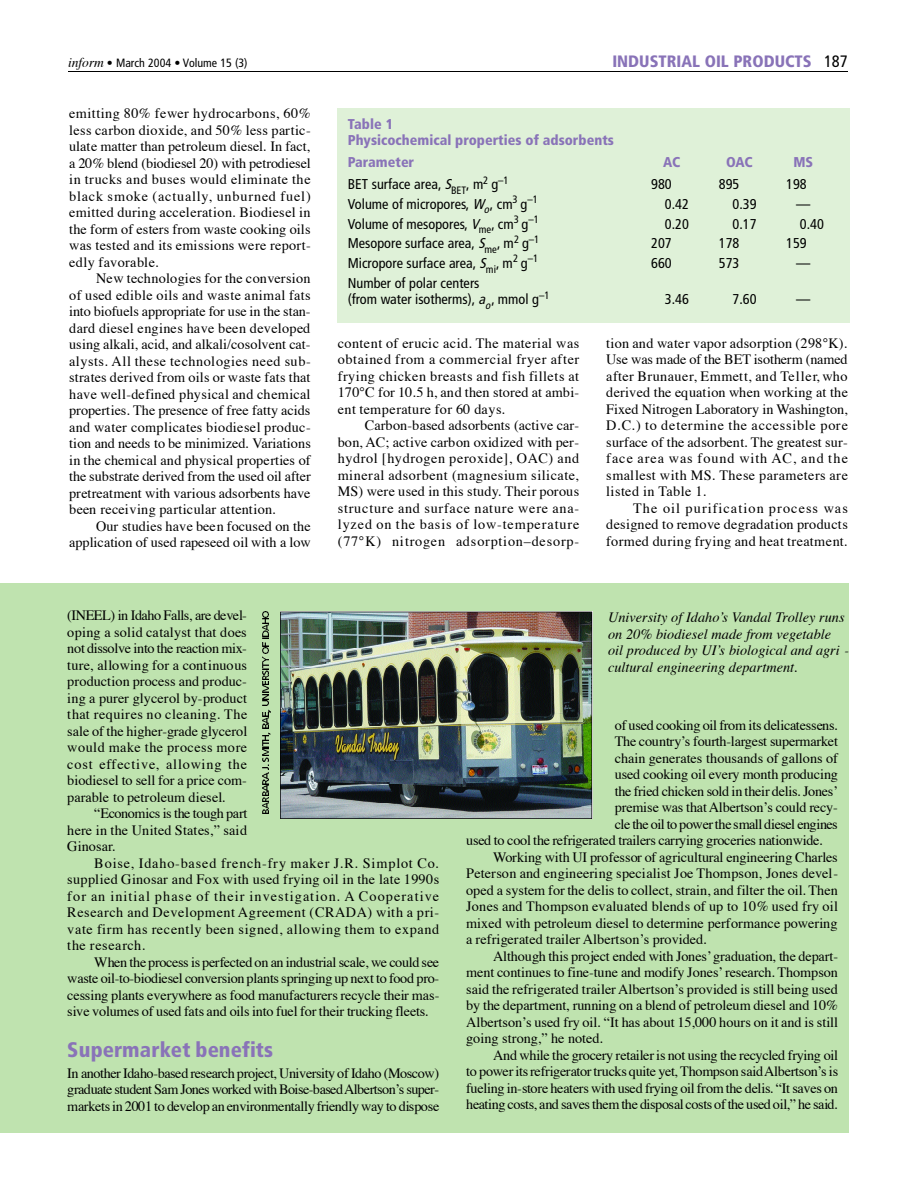
<style>
.page{position:relative;width:918px;height:1188px;background:#fff}
.page>*{position:absolute;margin:0;border:0;box-sizing:border-box;transform-origin:0 0}
.t1{font:900 condensed 21px "Frutiger";color:#8973b8}
.t2{font:900 condensed 16.5px "Frutiger";color:#8973b8}
.t3{font:14.25px/16.5px "Times";color:#000;text-align:justify}
.t4{font:14.25px "Times";letter-spacing:-.02em;color:#000}
.t5{font:condensed 14.25px/16.2px "Frutiger";color:#000}
.t6{font:italic 14.25px/16.5px "Times";color:#000}
.t7{font:14.25px "Times";letter-spacing:-.025em;color:#000}
.t8{font:900 condensed 14.25px/16.5px "Frutiger";color:#8973b8}
.t9{font:condensed 12px "Frutiger";color:#000}
.s1{font-family:"Times";font-style:italic;font-stretch:normal;font-size:13.5px}
.s2{font-weight:400;color:#000}
.s3{font-style:italic}
</style>
<div class="page">
<div style="left:0;top:584px;width:849px;height:549px;background:#bfe3af"></div>
<div style="left:337px;top:108px;width:512px;height:215px;background:#dff1d8"></div>
<img style="left:280px;top:612px;width:312px;height:207px">
<svg style="left:262px;top:611px;width:8px;height:203px"></svg>
<hr style="left:68px;top:71px;width:780px;height:1px;background:#000">
<p class="t9" style="left:68px;top:58px;width:181px"><span class="s1">inform</span> • March 2004 • Volume 15 (3)</p>
<p class="t2" style="left:612px;top:54px;width:237px">INDUSTRIAL OIL PRODUCTS <span class="s2">187</span></p>
<p class="t3" style="left:69px;top:106px;width:243px">emitting 80% fewer hydrocarbons, 60% less carbon dioxide, and 50% less partic&shy;ulate matter than petroleum diesel. In fact, a 20% blend (biodiesel 20) with petrodiesel in trucks and buses would eliminate the black smoke (actually, unburned fuel) emitted during acceleration. Biodiesel in the form of esters from waste cooking oils was tested and its emissions were report&shy;edly favorable.</p>
<p class="t3" style="left:69px;top:271px;width:243px;text-indent:27px">New technologies for the conversion of used edible oils and waste animal fats into biofuels appropriate for use in the stan&shy;dard diesel engines have been developed using alkali, acid, and alkali/cosolvent cat&shy;alysts. All these technologies need sub&shy;strates derived from oils or waste fats that have well-defined physical and chemical properties. The presence of free fatty acids and water complicates biodiesel produc&shy;tion and needs to be minimized. Va ria tio n s in the chemical and physical properties of the substrate derived from the used oil after pretreatment with various adsorbents have been receiving particular attention.</p>
<p class="t3" style="left:69px;top:519px;width:243px;text-align:right">Our studies have been focused on the application of used rapeseed oil with a low</p>
<p class="t8" style="left:348px;top:117px;width:268px">Table 1<br>Physicochemical properties of adsorbents</p>
<p class="t8" style="left:348px;top:155px;width:68px">Parameter</p>
<p class="t8" style="left:663px;top:155px;width:19px">AC</p>
<p class="t8" style="left:726px;top:155px;width:28px">OAC</p>
<p class="t8" style="left:793px;top:155px;width:21px">MS</p>
<p class="t5" style="left:348px;top:177px;width:162px">BET surface area, <span class="s3">S</span><sub>BET</sub>, m<sup>2</sup> g<sup>–1</sup></p>
<p class="t5" style="left:651px;top:177px;width:22px">980</p>
<p class="t5" style="left:719px;top:177px;width:22px">895</p>
<p class="t5" style="left:786px;top:177px;width:22px">198</p>
<p class="t5" style="left:348px;top:197px;width:192px">Volume of micropores, <span class="s3">W</span><sub>o</sub>, cm<sup>3</sup> g<sup>–1</sup></p>
<p class="t5" style="left:665px;top:197px;width:25px">0.42</p>
<p class="t5" style="left:733px;top:197px;width:25px">0.39</p>
<p class="t5" style="left:796px;top:197px;width:16px">—</p>
<p class="t5" style="left:348px;top:217px;width:193px">Volume of mesopores, <span class="s3">V</span><sub>me</sub>, cm<sup>3</sup> g<sup>–1</sup></p>
<p class="t5" style="left:665px;top:217px;width:25px">0.20</p>
<p class="t5" style="left:733px;top:217px;width:25px">0.17</p>
<p class="t5" style="left:800px;top:217px;width:25px">0.40</p>
<p class="t5" style="left:348px;top:236px;width:193px">Mesopore surface area, <span class="s3">S</span><sub>me</sub>, m<sup>2</sup> g<sup>–1</sup></p>
<p class="t5" style="left:651px;top:236px;width:22px">207</p>
<p class="t5" style="left:719px;top:236px;width:22px">178</p>
<p class="t5" style="left:786px;top:236px;width:22px">159</p>
<p class="t5" style="left:348px;top:256px;width:192px">Micropore surface area, <span class="s3">S</span><sub>mi</sub>, m<sup>2</sup> g<sup>–1</sup></p>
<p class="t5" style="left:651px;top:256px;width:22px">660</p>
<p class="t5" style="left:719px;top:256px;width:22px">573</p>
<p class="t5" style="left:796px;top:256px;width:16px">—</p>
<p class="t5" style="left:348px;top:276px;width:203px">Number of polar centers<br>(from water isotherms), <span class="s3">a</span><sub>o</sub>, mmol g<sup>–1</sup></p>
<p class="t5" style="left:665px;top:292px;width:25px">3.46</p>
<p class="t5" style="left:733px;top:292px;width:25px">7.60</p>
<p class="t5" style="left:796px;top:292px;width:16px">—</p>
<p class="t3" style="left:338px;top:336px;width:243px">content of erucic acid. The material was obtained from a commercial fryer after frying chicken breasts and fish fillets at 170°C for 10.5 h, and then stored at ambi&shy;ent temperature for 60 days.</p>
<p class="t3" style="left:338px;top:418px;width:243px;text-indent:27px">Carbon-based adsorbents (active car&shy;bon, AC; active carbon oxidized with per&shy;hydrol [hydrogen peroxide], OAC) and mineral adsorbent (magnesium silicate, MS) were used in this study. Their porous structure and surface nature were ana&shy;lyzed on the basis of low-temperature (77°K) nitrogen adsorption–desorp-</p>
<p class="t3" style="left:606px;top:336px;width:243px">tion and water vapor adsorption (298°K).<br>Use was made of the BET isotherm (named after Brunauer, Emmett, and Te l l e r, who derived the equation when working at the Fixed Nitrogen Laboratory in Wa s h in g to n , D.C.) to determine the accessible pore surface of the adsorbent. The greatest sur&shy;face area was found with AC, and the smallest with MS. These parameters are listed in Table 1.</p>
<p class="t3" style="left:606px;top:501px;width:243px;text-indent:27px">The oil purification process was designed to remove degradation products formed during frying and heat treatment.</p>
<p class="t3" style="left:67px;top:608px;width:182px">(INEEL) in Idaho Falls, are devel&shy;oping a solid catalyst that does not dissolve into the reaction mix&shy;ture, allowing for a continuous production process and produc&shy;ing a purer glycerol by-product that requires no cleaning. T h e sale of the higher-grade glycerol would make the process more cost effective, allowing the biodiesel to sell for a price com&shy;parable to petroleum diesel.</p>
<p class="t3" style="left:67px;top:807px;width:182px;text-indent:27px">“Economics is the tough part here in the United States,” said G in o s a r.</p>
<p class="t3" style="left:67px;top:856px;width:374px;text-indent:27px">Boise, Idaho-based french-fry maker J.R. Simplot Co. supplied Ginosar and Fox with used frying oil in the late 1990s for an initial phase of their investigation. A C o o p e r a t i v e Research and Development Agreement (CRADA) with a pri&shy;vate firm has recently been signed, allowing them to expand the research.</p>
<p class="t3" style="left:67px;top:955px;width:374px;text-indent:27px">When the process is perfected on an industrial scale, we could see waste oil-to-biodiesel conversion plants springing up next to food pro&shy;cessing plants everywhere as food manufacturers recycle their mas&shy;sive volumes of used fats and oils into fuel for their trucking fleets.</p>
<h1 class="t1" style="left:67px;top:1041px;width:207px">Supermarket benefits</h1>
<p class="t3" style="left:67px;top:1066px;width:374px">In another Idaho-based research project, University of Idaho (Moscow) graduate student Sam Jones worked with Boise-basedA lb e rtso n ’s super&shy;markets in 2001 to develop an environmentally friendlyway to dispose</p>
<p class="t6" style="left:608px;top:610px;width:243px">University of Idaho’s Vandal Trolley runs on 20% biodiesel made from vegetable oil produced by UI’s biological and agri - cultural engineering department.</p>
<p class="t4" style="left:615px;top:719px;width:225px">of used cooking oil from its delicatessens.</p>
<p class="t3" style="left:615px;top:734px;width:225px">The country’s fourth-largest supermarket</p>
<p class="t3" style="left:615px;top:751px;width:225px">chain generates thousands of gallons of</p>
<p class="t3" style="left:615px;top:767px;width:225px">used cooking oil every month producing</p>
<p class="t4" style="left:615px;top:785px;width:225px">the fried chicken sold in their delis. Jones’</p>
<p class="t3" style="left:615px;top:800px;width:225px">premise was thatA lb e rts o n ’s could recy-</p>
<p class="t7" style="left:615px;top:818px;width:224px">cle the oilto powerthe small diesel engines</p>
<p class="t4" style="left:466px;top:835px;width:358px">used to cool the refrigerated trailers carrying groceries nationwide.</p>
<p class="t3" style="left:493px;top:850px;width:346px">Working with UI professor of agricultural engineering Charles</p>
<p class="t3" style="left:466px;top:866px;width:373px">Peterson and engineering specialist Joe Thompson, Jones devel-</p>
<p class="t3" style="left:466px;top:883px;width:373px">oped a system for the delis to collect, strain, and filter the oil. T h e n</p>
<p class="t3" style="left:466px;top:899px;width:373px">Jones and Thompson evaluated blends of up to 10% used fry oil</p>
<p class="t3" style="left:466px;top:916px;width:373px">mixed with petroleum diesel to determine performance powering</p>
<p class="t3" style="left:466px;top:932px;width:242px">a refrigerated trailer A lb e rts o n ’s provided.</p>
<p class="t3" style="left:493px;top:949px;width:347px">Although this project ended with Jones’graduation, the depart-</p>
<p class="t3" style="left:466px;top:965px;width:373px">ment continues to fine-tune and modify Jones’research. T h o m p s o n</p>
<p class="t3" style="left:466px;top:982px;width:373px">said the refrigerated trailer A lb e rts o n ’s provided is still being used</p>
<p class="t3" style="left:466px;top:998px;width:373px">by the department, running on a blend of petroleum diesel and 10%</p>
<p class="t3" style="left:466px;top:1015px;width:374px">A lb e rts o n ’s used fry oil. “It has about 15,000 hours on it and is still</p>
<p class="t3" style="left:466px;top:1031px;width:139px">going strong,” he noted.</p>
<p class="t4" style="left:493px;top:1049px;width:346px">And while the grocery retailer is not using the recycled frying oil</p>
<p class="t4" style="left:466px;top:1065px;width:374px">to power its refrigerator trucks quite yet, Thompson saidA lb e rts o n ’s is</p>
<p class="t4" style="left:466px;top:1082px;width:373px">fueling in-store heaterswith used frying oil fromthe delis. “It saves on</p>
<p class="t7" style="left:466px;top:1098px;width:373px">heating costs, and saves themthe disposal costs of the used oil,” he said.</p>
</div>
